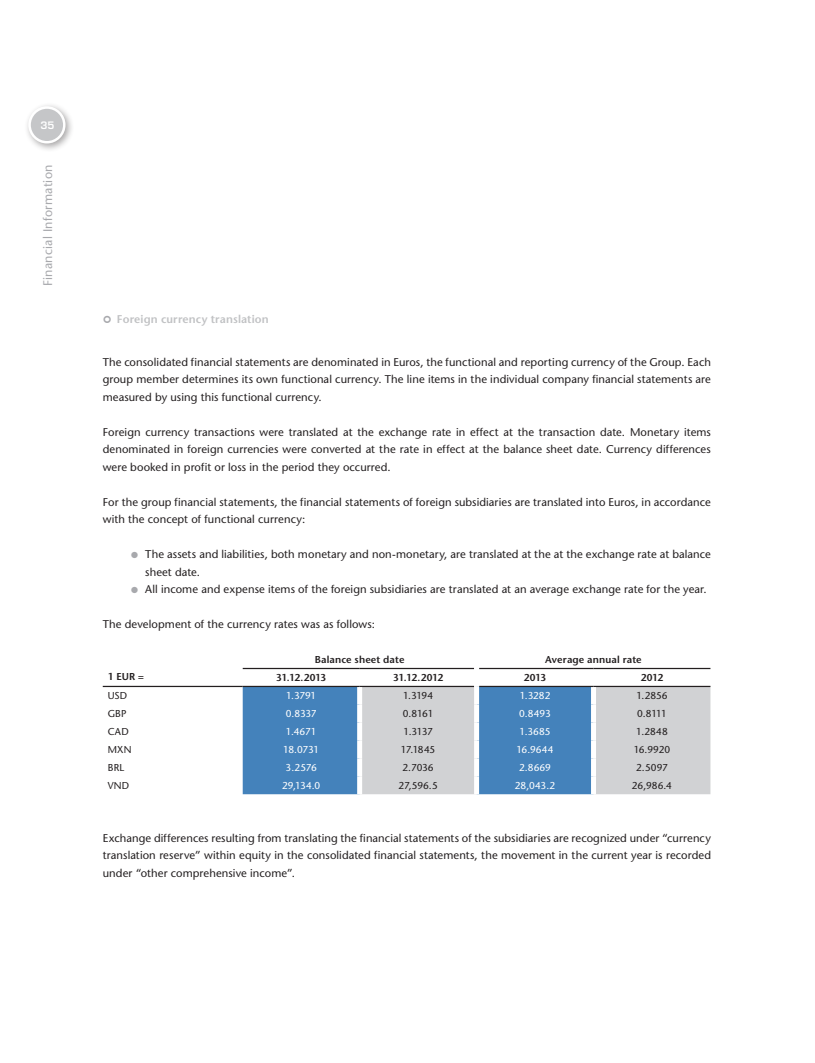
<style>
.page{position:relative;width:815px;height:1063px;background:#fff}
.page>*{position:absolute;margin:0;border:0;box-sizing:border-box;transform-origin:0 0}
.t1{font:12.5px "Stone Sans";letter-spacing:.02em;color:#a8a9ad}
.Fließtext{font:11.25px/17.5px "Stone Sans";letter-spacing:.005em;color:#231f20;text-align:justify}
.t2{font:600 11.25px "Stone Sans";letter-spacing:.01em;color:#c1c2c4}
.Fließ{font:10px "Stone Sans";color:#231f20}
.Fließ-2{font:10px "Stone Sans";color:#fff}
.Fließ-3{font:600 10px "Stone Sans";letter-spacing:.015em;color:#231f20}
.t3{font:600 10px "Eurostile";color:#fff}
.s1{color:#a8a9ad}
</style>
<div class="page">
<div style="left:24px;top:102px;width:51px;height:51px;background:#231f20;opacity:.4"></div>
<div style="left:30px;top:108px;width:34px;height:34px;background:#c5c6c8;border-radius:50%"></div>
<div style="left:28px;top:106px;width:38px;height:38px;border:2px solid #fff;border-radius:50%"></div>
<div style="left:243px;top:687px;width:348px;height:107px;background:#4482bb"></div>
<div style="left:362px;top:687px;width:112px;height:107px;background:#d1d2d4"></div>
<div style="left:596px;top:687px;width:114px;height:107px;background:#d1d2d4"></div>
<hr style="left:103px;top:686px;width:140px;height:1px;background:#231f20">
<hr style="left:243px;top:686px;width:117px;height:1px;background:#231f20">
<hr style="left:360px;top:686px;width:114px;height:1px;background:#231f20">
<hr style="left:479px;top:686px;width:115px;height:1px;background:#231f20">
<hr style="left:594px;top:686px;width:116px;height:1px;background:#231f20">
<hr style="left:243px;top:668px;width:117px;height:1px;background:#231f20">
<hr style="left:360px;top:668px;width:114px;height:1px;background:#231f20">
<hr style="left:479px;top:668px;width:115px;height:1px;background:#231f20">
<hr style="left:594px;top:668px;width:116px;height:1px;background:#231f20">
<div style="left:357px;top:687px;width:5px;height:18px;background:#fff"></div>
<div style="left:474px;top:686px;width:5px;height:19px;background:#fff"></div>
<div style="left:357px;top:705px;width:5px;height:17px;background:#fff"></div>
<div style="left:474px;top:705px;width:5px;height:17px;background:#fff"></div>
<div style="left:357px;top:722px;width:5px;height:18px;background:#fff"></div>
<div style="left:474px;top:722px;width:5px;height:18px;background:#fff"></div>
<div style="left:357px;top:740px;width:5px;height:18px;background:#fff"></div>
<div style="left:474px;top:740px;width:5px;height:18px;background:#fff"></div>
<div style="left:357px;top:758px;width:5px;height:18px;background:#fff"></div>
<div style="left:474px;top:758px;width:5px;height:18px;background:#fff"></div>
<div style="left:357px;top:776px;width:5px;height:18px;background:#fff"></div>
<div style="left:474px;top:776px;width:5px;height:18px;background:#fff"></div>
<p class="t3" style="left:41px;top:120px;width:16px">35</p>
<p class="t1" style="left:40px;top:286px;width:123px;rotate:-90deg">Financial Information</p>
<p class="t2" style="left:117px;top:313px;width:153px">Foreign currency translation</p>
<p class="Fließtext" style="left:103px;top:353px;width:610px">The consolidated financial statements are denominated in Euros, the functional and reporting currency of the Group. Each group member determines its own functional currency. The line items in the individual company financial statements are measured by using this functional currency.</p>
<p class="Fließtext" style="left:103px;top:423px;width:610px">Foreign currency transactions were translated at the exchange rate in effect at the transaction date. Monetary items denominated in foreign currencies were converted at the rate in effect at the balance sheet date. Currency differences were booked in profit or loss in the period they occurred.</p>
<p class="Fließtext" style="left:103px;top:493px;width:610px">For the group financial statements, the financial statements of foreign subsidiaries are translated into Euros, in accordance with the concept of functional currency:</p>
<p class="Fließtext" style="left:145px;top:545px;width:567px;text-indent:-14px"><span class="s1">●</span> The assets and liabilities, both monetary and non-monetary, are translated at the at the exchange rate at balance sheet date.</p>
<p class="Fließtext" style="left:131px;top:580px;width:577px"><span class="s1">●</span> All income and expense items of the foreign subsidiaries are translated at an average exchange rate for the year.</p>
<p class="Fließtext" style="left:103px;top:615px;width:274px">The development of the currency rates was as follows:</p>
<p class="Fließ-3" style="left:108px;top:670px;width:38px">1 EUR =</p>
<p class="Fließ-3" style="left:315px;top:654px;width:91px">Balance sheet date</p>
<p class="Fließ-3" style="left:545px;top:654px;width:98px">Average annual rate</p>
<p class="Fließ-3" style="left:276px;top:672px;width:52px">31.12.2013</p>
<p class="Fließ-3" style="left:393px;top:672px;width:52px">31.12.2012</p>
<p class="Fließ-3" style="left:524px;top:672px;width:24px">2013</p>
<p class="Fließ-3" style="left:641px;top:672px;width:24px">2012</p>
<p class="Fließ" style="left:108px;top:690px;width:21px">USD</p>
<p class="Fließ-2" style="left:286px;top:690px;width:32px">1.3791</p>
<p class="Fließ" style="left:403px;top:690px;width:32px">1.3194</p>
<p class="Fließ-2" style="left:520px;top:690px;width:32px">1.3282</p>
<p class="Fließ" style="left:636px;top:690px;width:33px">1.2856</p>
<p class="Fließ" style="left:108px;top:708px;width:20px">GBP</p>
<p class="Fließ-2" style="left:286px;top:708px;width:32px">0.8337</p>
<p class="Fließ" style="left:403px;top:708px;width:32px">0.8161</p>
<p class="Fließ-2" style="left:519px;top:708px;width:33px">0.8493</p>
<p class="Fließ" style="left:637px;top:708px;width:31px">0.8111</p>
<p class="Fließ" style="left:108px;top:726px;width:22px">CAD</p>
<p class="Fließ-2" style="left:286px;top:726px;width:32px">1.4671</p>
<p class="Fließ" style="left:403px;top:726px;width:31px">1.3137</p>
<p class="Fließ-2" style="left:519px;top:726px;width:33px">1.3685</p>
<p class="Fließ" style="left:636px;top:726px;width:33px">1.2848</p>
<p class="Fließ" style="left:108px;top:744px;width:25px">MXN</p>
<p class="Fließ-2" style="left:283px;top:744px;width:38px">18.0731</p>
<p class="Fließ" style="left:401px;top:744px;width:36px">17.1845</p>
<p class="Fließ-2" style="left:516px;top:744px;width:39px">16.9644</p>
<p class="Fließ" style="left:634px;top:744px;width:38px">16.9920</p>
<p class="Fließ" style="left:108px;top:762px;width:18px">BRL</p>
<p class="Fließ-2" style="left:286px;top:762px;width:33px">3.2576</p>
<p class="Fließ" style="left:403px;top:762px;width:33px">2.7036</p>
<p class="Fließ-2" style="left:519px;top:762px;width:33px">2.8669</p>
<p class="Fließ" style="left:636px;top:762px;width:33px">2.5097</p>
<p class="Fließ" style="left:108px;top:780px;width:23px">VND</p>
<p class="Fließ-2" style="left:282px;top:780px;width:40px">29,134.0</p>
<p class="Fließ" style="left:398px;top:780px;width:41px">27,596.5</p>
<p class="Fließ-2" style="left:515px;top:780px;width:42px">28,043.2</p>
<p class="Fließ" style="left:632px;top:780px;width:42px">26,986.4</p>
<p class="Fließtext" style="left:103px;top:829px;width:610px">Exchange differences resulting from translating the financial statements of the subsidiaries are recognized under “currency translation reserve” within equity in the consolidated financial statements, the movement in the current year is recorded under “other comprehensive income”.</p>
</div>
